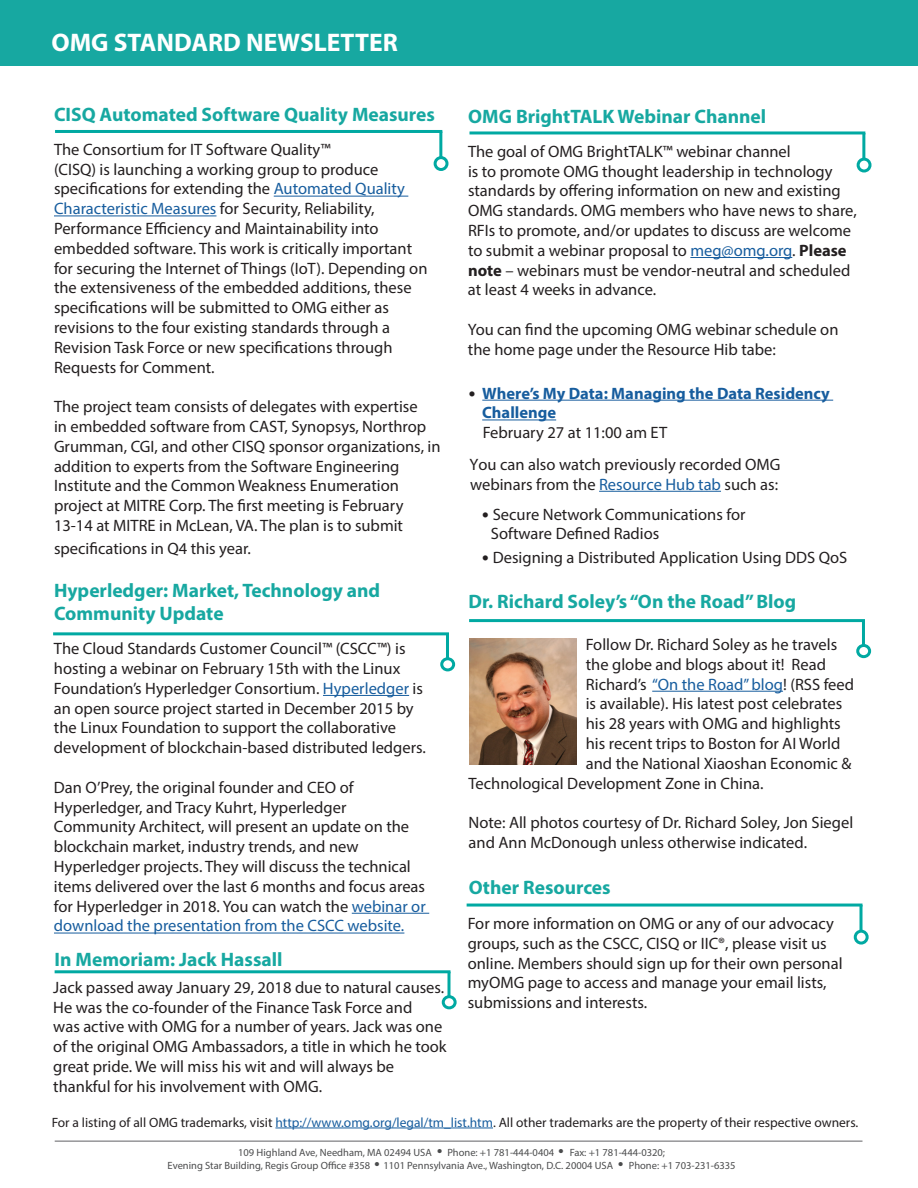
<style>
.page{position:relative;width:918px;height:1188px;background:#fff}
.page>*{position:absolute;margin:0;border:0;box-sizing:border-box;transform-origin:0 0}
.t1{font:700 25.5px "Myriad Pro";color:#fff}
.t2{font:700 19.5px/23.4px "Myriad Pro";color:#17a8a1}
.t3{font:16.5px/19.8px "Myriad Pro";color:#231f20}
.t4{font:700 16.5px/19.8px "Myriad Pro";color:#175d9e}
.t5{font:16.5px "Arial";color:#4b4c4d}
.t6{font:13.5px "Myriad Pro";color:#231f20}
.t7{font:10.5px "Myriad Pro";color:#4b4c4d}
.s1{color:#175d9e}
.s2{font-weight:700}
.s3{font-size:19.5px;color:#231f20}
.s4{font-weight:700;font-size:19.5px}
</style>
<div class="page">
<div style="left:0;top:0;width:918px;height:66px;background:#17a8a1"></div>
<hr style="left:274px;top:196px;width:134px;height:1px;background:#175d9e">
<hr style="left:54px;top:216px;width:162px;height:1px;background:#175d9e">
<hr style="left:55px;top:1141px;width:808px;height:1px;background:#616164">
<hr style="left:275px;top:1128px;width:218px;height:1px;background:#175d9e">
<hr style="left:690px;top:257px;width:102px;height:1px;background:#175d9e">
<hr style="left:55px;top:130px;width:387px;height:3px;background:#00a9a2">
<hr style="left:439px;top:131px;width:3px;height:26px;background:#00a9a2">
<div style="left:434px;top:156px;width:15px;height:15px;border:3px solid #00a9a2;border-radius:50%"></div>
<hr style="left:482px;top:400px;width:351px;height:1px;background:#175d9e">
<hr style="left:482px;top:420px;width:74px;height:1px;background:#175d9e">
<hr style="left:467px;top:904px;width:396px;height:3px;background:#00a9a2">
<hr style="left:860px;top:905px;width:3px;height:26px;background:#00a9a2">
<div style="left:854px;top:930px;width:15px;height:15px;border:3px solid #00a9a2;border-radius:50%"></div>
<hr style="left:470px;top:131px;width:395px;height:3px;background:#00a9a2">
<hr style="left:862px;top:133px;width:3px;height:26px;background:#00a9a2">
<div style="left:857px;top:158px;width:15px;height:14px;border:3px solid #00a9a2;border-radius:50%"></div>
<hr style="left:599px;top:491px;width:122px;height:1px;background:#175d9e">
<hr style="left:652px;top:691px;width:131px;height:1px;background:#175d9e">
<img style="left:470px;top:638px;width:106px;height:126px">
<hr style="left:469px;top:619px;width:396px;height:3px;background:#00a9a2">
<hr style="left:862px;top:621px;width:3px;height:24px;background:#00a9a2">
<div style="left:856px;top:644px;width:15px;height:14px;border:3px solid #00a9a2;border-radius:50%"></div>
<hr style="left:323px;top:695px;width:86px;height:1px;background:#175d9e">
<hr style="left:352px;top:913px;width:77px;height:1px;background:#175d9e">
<hr style="left:54px;top:933px;width:350px;height:1px;background:#175d9e">
<hr style="left:53px;top:632px;width:396px;height:3px;background:#00a9a2">
<hr style="left:446px;top:634px;width:3px;height:25px;background:#00a9a2">
<div style="left:440px;top:657px;width:15px;height:14px;border:3px solid #00a9a2;border-radius:50%"></div>
<hr style="left:55px;top:970px;width:395px;height:3px;background:#00a9a2">
<hr style="left:447px;top:972px;width:3px;height:24px;background:#00a9a2">
<div style="left:442px;top:995px;width:15px;height:14px;border:3px solid #00a9a2;border-radius:50%"></div>
<p class="t1" style="left:51px;top:25px;width:348px">OMG STANDARD NEWSLETTER</p>
<p class="t2" style="left:54px;top:102px;width:383px">CISQ Automated Software Quality Measures</p>
<p class="t3" style="left:54px;top:139px;width:278px">The Consortium for IT Software Quality™</p>
<p class="t3" style="left:54px;top:159px;width:326px">(CISQ) is launching a working group to produce</p>
<p class="t3" style="left:54px;top:179px;width:352px">specifications for extending the <span class="s1">Automated Quality</span></p>
<p class="t3" style="left:54px;top:199px;width:322px"><span class="s1">Characteristic Measures</span> for Security, Reliability,</p>
<p class="t3" style="left:54px;top:218px;width:326px">Performance Efficiency and Maintainability into</p>
<p class="t3" style="left:54px;top:238px;width:360px">embedded software. This work is critically important</p>
<p class="t3" style="left:54px;top:258px;width:375px">for securing the Internet of Things (IoT). Depending on the extensiveness of the embedded additions, these</p>
<p class="t3" style="left:54px;top:298px;width:336px">specifications will be submitted to OMG either as</p>
<p class="t3" style="left:54px;top:317px;width:338px">revisions to the four existing standards through a</p>
<p class="t3" style="left:54px;top:337px;width:340px">Revision Task Force or new specifications through</p>
<p class="t3" style="left:54px;top:357px;width:162px">Requests for Comment.</p>
<p class="t3" style="left:54px;top:397px;width:388px">The project team consists of delegates with expertise<br>in embedded software from CAST, Synopsys, Northrop Grumman, CGI, and other CISQ sponsor organizations, in addition to experts from the Software Engineering</p>
<p class="t3" style="left:54px;top:476px;width:346px">Institute and the Common Weakness Enumeration</p>
<p class="t3" style="left:54px;top:496px;width:351px">project at MITRE Corp. The first meeting is February</p>
<p class="t3" style="left:54px;top:515px;width:351px">13-14 at MITRE in McLean, VA. The plan is to submit</p>
<p class="t3" style="left:54px;top:539px;width:199px">specifications in Q4 this year.</p>
<p class="t2" style="left:54px;top:578px;width:328px">Hyperledger: Market, Technology and<br>Community Update</p>
<p class="t3" style="left:54px;top:638px;width:353px">The Cloud Standards Customer Council™ (CSCC™) is</p>
<p class="t3" style="left:54px;top:658px;width:348px">hosting a webinar on February 15th with the Linux</p>
<p class="t3" style="left:54px;top:678px;width:371px">Foundation’s Hyperledger Consortium. <span class="s1">Hyperledger</span> is an open source project started in December 2015 by the Linux Foundation to support the collaborative</p>
<p class="t3" style="left:54px;top:737px;width:373px">development of blockchain-based distributed ledgers.</p>
<p class="t3" style="left:54px;top:777px;width:301px">Dan O’Prey, the original founder and CEO of</p>
<p class="t3" style="left:54px;top:797px;width:294px">Hyperledger, and Tracy Kuhrt, Hyperledger</p>
<p class="t3" style="left:54px;top:817px;width:357px">Community Architect, will present an update on the blockchain market, industry trends, and new</p>
<p class="t3" style="left:54px;top:856px;width:373px">Hyperledger projects. They will discuss the technical items delivered over the last 6 months and focus areas for Hyperledger in 2018. You can watch the <span class="s1">webinar or download the presentation from the CSCC website.</span></p>
<p class="t2" style="left:55px;top:947px;width:229px">In Memoriam: Jack Hassall</p>
<p class="t3" style="left:53px;top:977px;width:393px">Jack passed away January 29, 2018 due to natural causes.<br>He was the co-founder of the Finance Task Force and</p>
<p class="t3" style="left:53px;top:1017px;width:395px">was active with OMG for a number of years. Jack was one of the original OMG Ambassadors, a title in which he took great pride. We will miss his wit and will always be</p>
<p class="t3" style="left:53px;top:1076px;width:270px">thankful for his involvement with OMG.</p>
<p class="t2" style="left:468px;top:104px;width:299px">OMG BrightTALK Webinar Channel</p>
<p class="t3" style="left:468px;top:141px;width:324px">The goal of OMG BrightTALK™ webinar channel</p>
<p class="t3" style="left:468px;top:161px;width:366px">is to promote OMG thought leadership in technology</p>
<p class="t3" style="left:468px;top:181px;width:390px">standards by offering information on new and existing OMG standards. OMG members who have news to share, RFIs to promote, and/or updates to discuss are welcome to submit a webinar proposal to <span class="s1">meg@omg.org</span>. <span class="s2">Please note</span> – webinars must be vendor-neutral and scheduled at least 4 weeks in advance.</p>
<p class="t3" style="left:468px;top:319px;width:372px">You can find the upcoming OMG webinar schedule on the home page under the Resource Hib tabe:</p>
<p class="t4" style="left:482px;top:383px;width:349px;text-indent:-14px"><span class="s3">•</span> Where’s My Data: Managing the Data Residency<br>Challenge</p>
<p class="t3" style="left:483px;top:422px;width:186px">February 27 at 11:00 am ET</p>
<p class="t3" style="left:470px;top:454px;width:312px">You can also watch previously recorded OMG</p>
<p class="t3" style="left:470px;top:474px;width:310px">webinars from the <span class="s1">Resource Hub tab</span> such as:</p>
<p class="t3" style="left:482px;top:504px;width:265px"><span class="s4">•</span> Secure Network Communications for</p>
<p class="t3" style="left:491px;top:524px;width:170px">Software Defined Radios</p>
<p class="t3" style="left:482px;top:547px;width:366px"><span class="s4">•</span> Designing a Distributed Application Using DDS QoS</p>
<p class="t2" style="left:468px;top:589px;width:329px">Dr. Richard Soley’s “On the Road” Blog</p>
<p class="t3" style="left:586px;top:634px;width:253px">Follow Dr. Richard Soley as he travels</p>
<p class="t3" style="left:586px;top:654px;width:242px">the globe and blogs about it! Read</p>
<p class="t3" style="left:586px;top:674px;width:270px">Richard’s <span class="s1">“On the Road” blog</span>! (RSS feed</p>
<p class="t3" style="left:586px;top:694px;width:258px">is available). His latest post celebrates</p>
<p class="t3" style="left:586px;top:713px;width:257px">his 28 years with OMG and highlights</p>
<p class="t3" style="left:586px;top:733px;width:256px">his recent trips to Boston for AI World</p>
<p class="t3" style="left:586px;top:753px;width:267px">and the National Xiaoshan Economic &amp;</p>
<p class="t3" style="left:469px;top:773px;width:297px">Technological Development Zone in China.</p>
<p class="t3" style="left:469px;top:812px;width:386px">Note: All photos courtesy of Dr. Richard Soley, Jon Siegel and Ann McDonough unless otherwise indicated.</p>
<p class="t2" style="left:469px;top:875px;width:143px">Other Resources</p>
<p class="t3" style="left:468px;top:913px;width:376px">For more information on OMG or any of our advocacy groups, such as the CSCC, CISQ or IIC®, please visit us online. Members should sign up for their own personal myOMG page to access and manage your email lists,</p>
<p class="t3" style="left:468px;top:992px;width:181px">submissions and interests.</p>
<p class="t6" style="left:52px;top:1114px;width:808px">For a listing of all OMG trademarks, visit <span class="s1">http://www.omg.org/legal/tm_list.htm</span>. All other trademarks are the property of their respective owners.</p>
<p class="t7" style="left:238px;top:1146px;width:195px">109 Highland Ave, Needham, MA 02494 USA</p>
<p class="t7" style="left:447px;top:1146px;width:108px">Phone: +1 781-444-0404</p>
<p class="t7" style="left:570px;top:1146px;width:97px">Fax: +1 781-444-0320;</p>
<p class="t7" style="left:168px;top:1159px;width:204px">Evening Star Building, Regis Group Office #358</p>
<p class="t7" style="left:384px;top:1159px;width:231px">1101 Pennsylvania Ave., Washington, D.C. 20004 USA</p>
<p class="t7" style="left:629px;top:1159px;width:108px">Phone: +1 703-231-6335</p>
<p class="t5" style="left:437px;top:1140px;width:7px">•</p>
<p class="t5" style="left:558px;top:1140px;width:7px">•</p>
<p class="t5" style="left:374px;top:1154px;width:7px">•</p>
<p class="t5" style="left:618px;top:1154px;width:7px">•</p>
</div>
